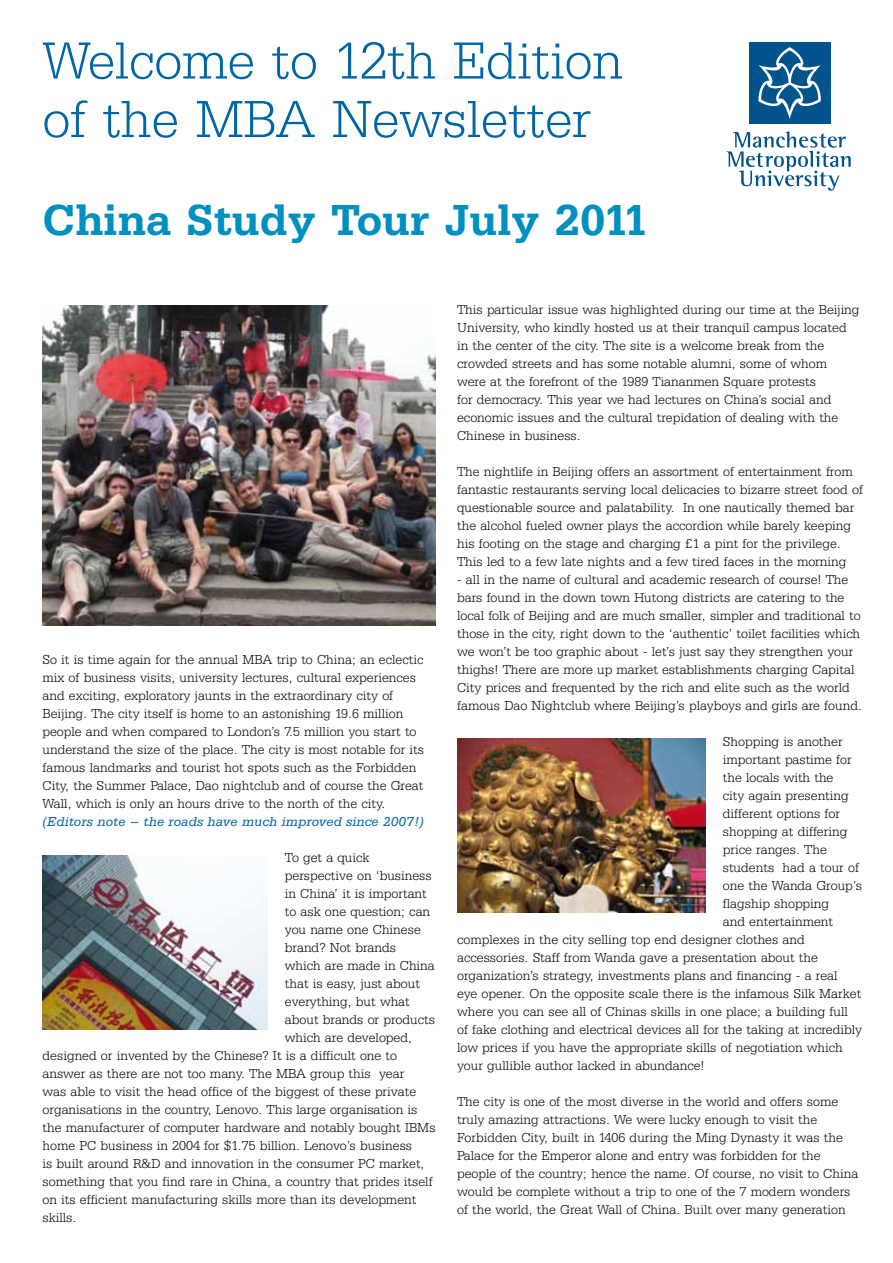
<style>
.page{position:relative;width:893px;height:1263px;background:#fff}
.page>*{position:absolute;margin:0;border:0;box-sizing:border-box;transform-origin:0 0}
.t1{font:300 54px/58.5px "Serifa BEFOP";color:#0065a6}
.t2{font:500 45px "Serifa BEFOP";color:#008fc1}
.t3{font:300 13.5px/18px "Serifa BEFOP";color:#000}
.t4{font:italic 13.5px "Serifa BEFOP";color:#0065a6}
</style>
<div class="page">
<div style="left:749px;top:43px;width:81px;height:81px;background:#00548b"></div>
<svg style="left:726px;top:131px;width:125px;height:60px"></svg>
<svg style="left:758px;top:47px;width:63px;height:72px"></svg>
<img style="left:43px;top:305px;width:393px;height:321px">
<img style="left:457px;top:739px;width:249px;height:173px">
<img style="left:43px;top:855px;width:225px;height:174px">
<h1 class="t1" style="left:43px;top:31px;width:582px">Welcome to 12th Edition of the MBA Newsletter</h1>
<h2 class="t2" style="left:43px;top:194px;width:608px">China Study Tour July 2011</h2>
<p class="t3" style="left:43px;top:650px;width:383px">So it is time again for the annual MBA trip to China; an eclectic mix of business visits, university lectures, cultural experiences and exciting, exploratory jaunts in the extraordinary city of Beijing. The city itself is home to an astonishing 19.6 million people and when compared to London’s 7.5 million you start to understand the size of the place. The city is most notable for its famous landmarks and tourist hot spots such as the Forbidden City, the Summer Palace, Dao nightclub and of course the Great Wall, which is only an hours drive to the north of the city.</p>
<p class="t4" style="left:43px;top:814px;width:383px">(Editors note – the roads have much improved since 2007!)</p>
<p class="t3" style="left:285px;top:848px;width:86px">To get a quick</p>
<p class="t3" style="left:285px;top:866px;width:148px">perspective on ‘business</p>
<p class="t3" style="left:285px;top:884px;width:143px">in China’ it is important</p>
<p class="t3" style="left:285px;top:902px;width:147px">to ask one question; can</p>
<p class="t3" style="left:285px;top:920px;width:137px">you name one Chinese</p>
<p class="t3" style="left:285px;top:938px;width:113px">brand? Not brands</p>
<p class="t3" style="left:285px;top:956px;width:151px">which are made in China</p>
<p class="t3" style="left:285px;top:974px;width:137px">that is easy, just about</p>
<p class="t3" style="left:285px;top:992px;width:126px">everything, but what</p>
<p class="t3" style="left:285px;top:1010px;width:152px">about brands or products</p>
<p class="t3" style="left:285px;top:1028px;width:129px">which are developed,</p>
<p class="t3" style="left:43px;top:1046px;width:356px">designed or invented by the Chinese? It is a difficult one to</p>
<p class="t3" style="left:43px;top:1064px;width:363px">answer as there are not too many. The MBA group this year</p>
<p class="t3" style="left:43px;top:1082px;width:375px">was able to visit the head office of the biggest of these private</p>
<p class="t3" style="left:43px;top:1100px;width:376px">organisations in the country, Lenovo. This large organisation is</p>
<p class="t3" style="left:43px;top:1118px;width:395px">the manufacturer of computer hardware and notably bought IBMs</p>
<p class="t3" style="left:43px;top:1136px;width:371px">home PC business in 2004 for $1.75 billion. Lenovo’s business</p>
<p class="t3" style="left:43px;top:1154px;width:384px">is built around R&amp;D and innovation in the consumer PC market,</p>
<p class="t3" style="left:43px;top:1172px;width:392px">something that you find rare in China, a country that prides itself</p>
<p class="t3" style="left:43px;top:1190px;width:375px">on its efficient manufacturing skills more than its development</p>
<p class="t3" style="left:43px;top:1208px;width:35px">skills.</p>
<p class="t3" style="left:457px;top:300px;width:404px">This particular issue was highlighted during our time at the Beijing University, who kindly hosted us at their tranquil campus located in the center of the city. The site is a welcome break from the crowded streets and has some notable alumni, some of whom<br>were at the forefront of the 1989 Tiananmen Square protests<br>for democracy. This year we had lectures on China’s social and economic issues and the cultural trepidation of dealing with the Chinese in business.</p>
<p class="t3" style="left:457px;top:462px;width:407px">The nightlife in Beijing offers an assortment of entertainment from fantastic restaurants serving local delicacies to bizarre street food of questionable source and palatability. In one nautically themed bar the alcohol fueled owner plays the accordion while barely keeping his footing on the stage and charging £1 a pint for the privilege.<br>This led to a few late nights and a few tired faces in the morning</p>
<p class="t3" style="left:457px;top:570px;width:406px">- all in the name of cultural and academic research of course! The bars found in the down town Hutong districts are catering to the local folk of Beijing and are much smaller, simpler and traditional to those in the city, right down to the ‘authentic’ toilet facilities which we won’t be too graphic about - let’s just say they strengthen your thighs! There are more up market establishments charging Capital City prices and frequented by the rich and elite such as the world famous Dao Nightclub where Beijing’s playboys and girls are found.</p>
<p class="t3" style="left:723px;top:732px;width:121px">Shopping is another</p>
<p class="t3" style="left:723px;top:750px;width:130px">important pastime for</p>
<p class="t3" style="left:723px;top:768px;width:112px">the locals with the</p>
<p class="t3" style="left:723px;top:786px;width:127px">city again presenting</p>
<p class="t3" style="left:723px;top:804px;width:119px">different options for</p>
<p class="t3" style="left:723px;top:822px;width:126px">shopping at differing</p>
<p class="t3" style="left:723px;top:840px;width:105px">price ranges. The</p>
<p class="t3" style="left:723px;top:858px;width:138px">students had a tour of</p>
<p class="t3" style="left:723px;top:876px;width:141px">one the Wanda Group’s</p>
<p class="t3" style="left:723px;top:894px;width:108px">flagship shopping</p>
<p class="t3" style="left:723px;top:912px;width:112px">and entertainment</p>
<p class="t3" style="left:457px;top:930px;width:349px">complexes in the city selling top end designer clothes and</p>
<p class="t3" style="left:457px;top:948px;width:362px">accessories. Staff from Wanda gave a presentation about the</p>
<p class="t3" style="left:457px;top:966px;width:382px">organization’s strategy, investments plans and financing - a real</p>
<p class="t3" style="left:457px;top:984px;width:406px">eye opener. On the opposite scale there is the infamous Silk Market</p>
<p class="t3" style="left:457px;top:1002px;width:392px">where you can see all of Chinas skills in one place; a building full</p>
<p class="t3" style="left:457px;top:1020px;width:406px">of fake clothing and electrical devices all for the taking at incredibly</p>
<p class="t3" style="left:457px;top:1038px;width:387px">low prices if you have the appropriate skills of negotiation which</p>
<p class="t3" style="left:457px;top:1056px;width:249px">your gullible author lacked in abundance!</p>
<p class="t3" style="left:457px;top:1092px;width:403px">The city is one of the most diverse in the world and offers some truly amazing attractions. We were lucky enough to visit the Forbidden City, built in 1406 during the Ming Dynasty it was the Palace for the Emperor alone and entry was forbidden for the people of the country; hence the name. Of course, no visit to China would be complete without a trip to one of the 7 modern wonders of the world, the Great Wall of China. Built over many generation</p>
</div>
